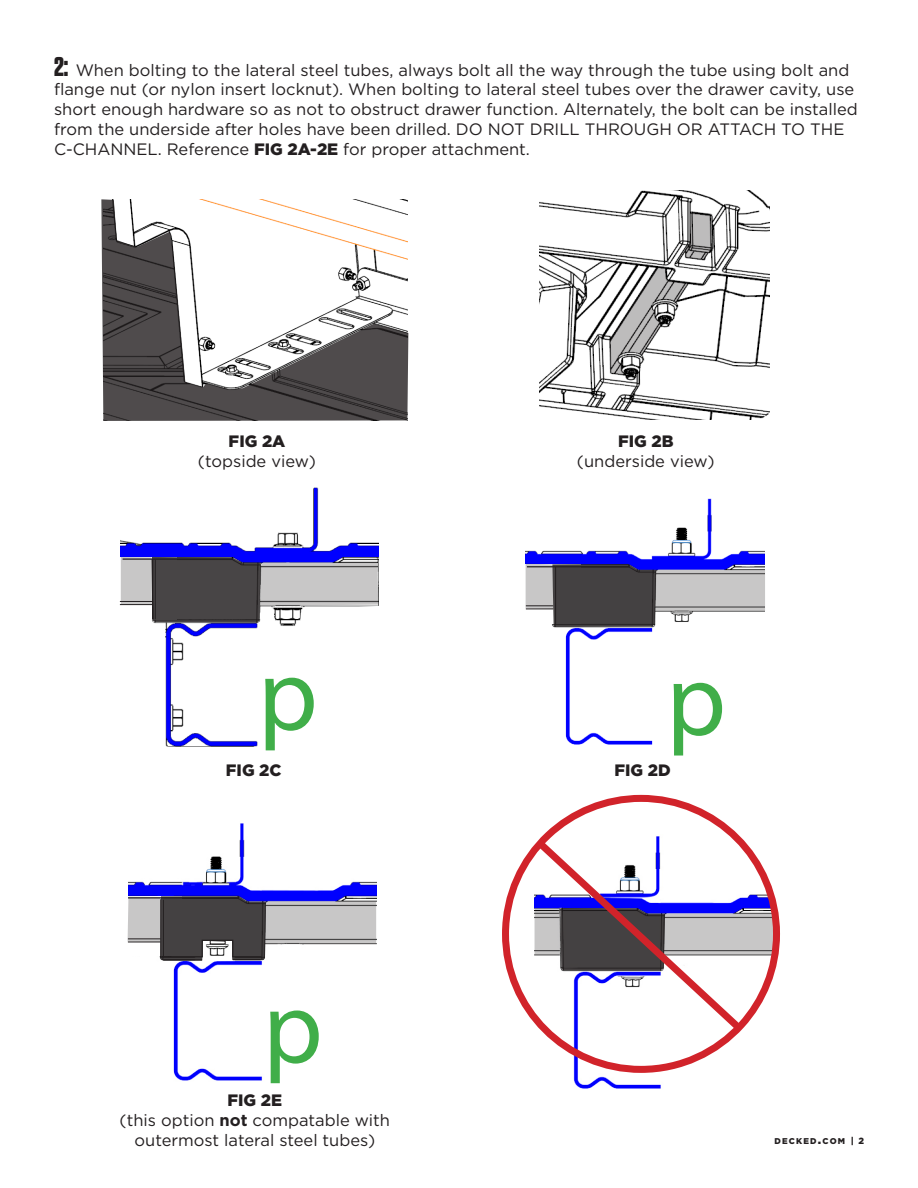
<style>
.page{position:relative;width:918px;height:1188px;background:#fff}
.page>*{position:absolute;margin:0;border:0;box-sizing:border-box;transform-origin:0 0}
.t1{font:104.85px "Myriad Pro";color:#40ae49}
.t2{font:16.5px/19.8px "Gotham";color:#231f20}
.t3{font:900 16.5px "Gotham";color:#231f20}
.t4{font:900 8.4px "Gotham";letter-spacing:.145em;color:#231f20}
.s1{font-family:"Tungsten";font-weight:700;font-size:27px}
.s2{font-weight:900}
.s3{font-weight:700}
.s4{font-size:12px}
.s5{font-size:9px}
</style>
<div class="page">
<img style="left:121px;top:487px;width:257px;height:70px">
<img style="left:526px;top:498px;width:239px;height:247px">
<img style="left:128px;top:823px;width:249px;height:258px">
<img style="left:573px;top:1076px;width:88px;height:13px">
<svg style="left:119px;top:557px;width:260px;height:190px"></svg>
<svg style="left:121px;top:557px;width:31px;height:48px"></svg>
<svg style="left:525px;top:563px;width:240px;height:64px;background:#898795"></svg>
<svg style="left:128px;top:896px;width:248px;height:65px"></svg>
<svg style="left:502px;top:794px;width:278px;height:282px"></svg>
<svg style="left:532px;top:835px;width:218px;height:204px"></svg>
<img style="left:540px;top:190px;width:229px;height:229px">
<svg style="left:685px;top:213px;width:27px;height:47px"></svg>
<svg style="left:610px;top:268px;width:78px;height:106px"></svg>
<svg style="left:101px;top:199px;width:307px;height:222px"></svg>
<p class="t2" style="left:54px;top:60px;width:805px"><span class="s1">2:</span> When bolting to the lateral steel tubes, always bolt all the way through the tube using bolt and flange nut (or nylon insert locknut). When bolting to lateral steel tubes over the drawer cavity, use short enough hardware so as not to obstruct drawer function. Alternately, the bolt can be installed from the underside after holes have been drilled. DO NOT DRILL THROUGH OR ATTACH TO THE C-CHANNEL. Reference <span class="s2">FIG 2A-2E</span> for proper attachment.</p>
<p class="t3" style="left:229px;top:430px;width:58px">FIG 2A</p>
<p class="t2" style="left:198px;top:451px;width:120px">(topside view)</p>
<p class="t3" style="left:618px;top:430px;width:57px">FIG 2B</p>
<p class="t2" style="left:577px;top:451px;width:139px">(underside view)</p>
<p class="t1" style="left:258px;top:630px;width:61px">p</p>
<p class="t1" style="left:666px;top:635px;width:61px">p</p>
<p class="t3" style="left:226px;top:759px;width:57px">FIG 2C</p>
<p class="t3" style="left:614px;top:759px;width:58px">FIG 2D</p>
<p class="t1" style="left:263px;top:963px;width:61px">p</p>
<p class="t3" style="left:228px;top:1089px;width:56px">FIG 2E</p>
<p class="t2" style="left:120px;top:1110px;width:272px;text-align:center">(this option <span class="s3">not</span> compatable with outermost lateral steel tubes)</p>
<p class="t4" style="left:774px;top:1135px;width:91px">DECKED<span class="s4">.</span>COM <span class="s5">| 2</span></p>
</div>
